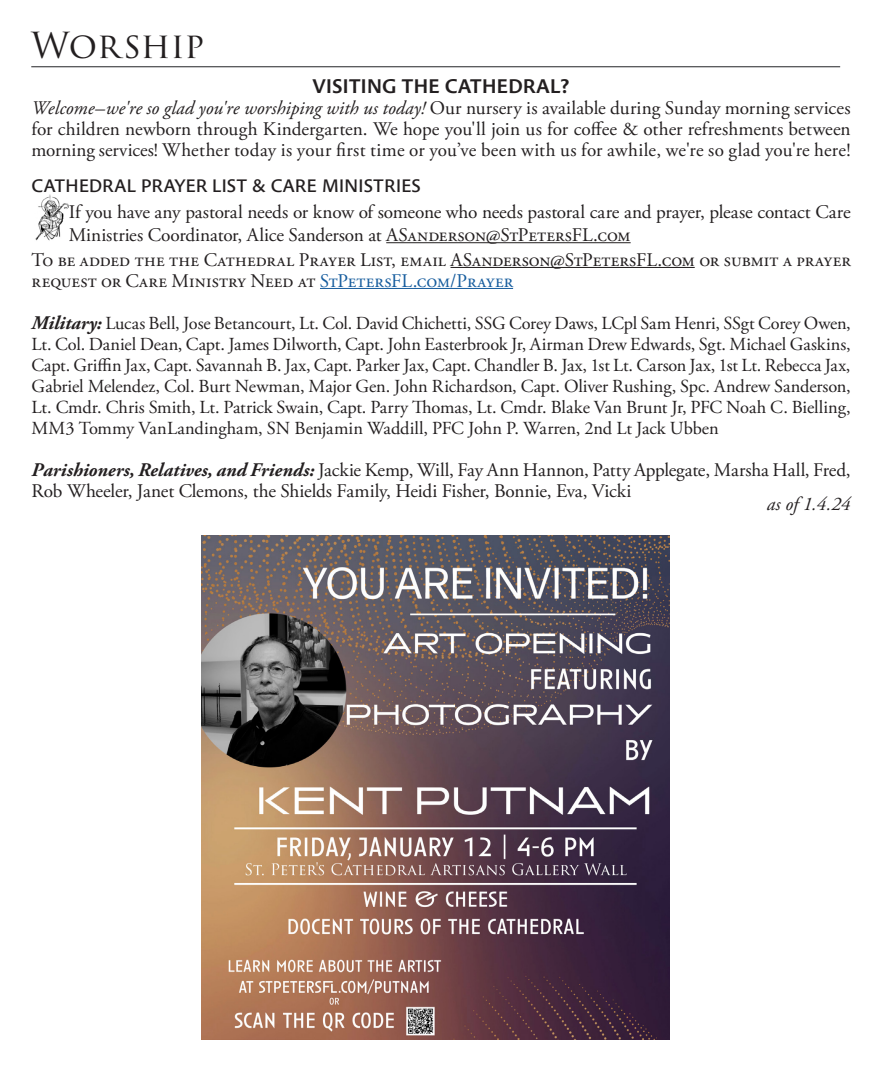
<style>
.page{position:relative;width:882px;height:1071px;background:#fff}
.page>*{position:absolute;margin:0;border:0;box-sizing:border-box;transform-origin:0 0}
.t1{font:35px "Trajan Pro 3";color:#231f20}
.Blurb_Body{font:600 21px "Pelago";letter-spacing:-.01em;color:#231f20}
.Blurb_Body-2{font:19.25px/21px "Adobe Garamond Pro";color:#231f20}
.Community_Blurb_Header{font:500 19.25px "Pelago";letter-spacing:-.005em;color:#231f20}
.t2{font:italic 19.25px "Adobe Garamond Pro";color:#231f20}
.Blurb_Body-3{font:18.38px "Adobe Garamond Pro";letter-spacing:-.01em;color:#231f20}
.s1{font-style:italic}
.s2{color:#175d9e}
.s3{font-weight:700;font-style:italic;font-size:19.25px}
.s4{font-weight:700;font-style:italic}
</style>
<div class="page">
<hr style="left:31px;top:66px;width:809px;height:1px;background:#57585a">
<hr style="left:386px;top:242px;width:245px;height:1px;background:#231f20">
<img style="left:35px;top:194px;width:34px;height:47px">
<hr style="left:451px;top:267px;width:244px;height:1px;background:#231f20">
<hr style="left:320px;top:288px;width:193px;height:1px;background:#175d9e">
<img style="left:202px;top:536px;width:468px;height:503px">
<p class="t1" style="left:31px;top:21px;width:175px">Worship</p>
<p class="Blurb_Body" style="left:313px;top:72px;width:259px">VISITING THE CATHEDRAL?</p>
<p class="Blurb_Body-2" style="left:32px;top:98px;width:821px;text-align:justify"><span class="s1">Welcome–we're so glad you're worshiping with us today!</span> Our nursery is available during Sunday morning services for children newborn through Kindergarten. We hope you'll join us for coffee &amp; other refreshments between morning services! Whether today is your first time or you’ve been with us for awhile, we're so glad you're here!</p>
<p class="Community_Blurb_Header" style="left:32px;top:173px;width:391px">CATHEDRAL PRAYER LIST &amp; CARE MINISTRIES</p>
<p class="Blurb_Body-2" style="left:69px;top:201px;width:783px;line-height:22.8px">If you have any pastoral needs or know of someone who needs pastoral care and prayer, please contact Care<br>Ministries Coordinator, Alice Sanderson at ASanderson@StPetersFL.com</p>
<p class="Blurb_Body-2" style="left:32px;top:250px;width:821px">To be added the the Cathedral Prayer List, email ASanderson@StPetersFL.com or submit a prayer request or Care Ministry Need at <span class="s2">StPetersFL.com/Prayer</span></p>
<p class="Blurb_Body-3" style="left:32px;top:312px;width:821px"><span class="s3">Military:</span> Lucas Bell, Jose Betancourt, Lt. Col. David Chichetti, SSG Corey Daws, LCpl Sam Henri, SSgt Corey Owen,</p>
<p class="Blurb_Body-3" style="left:32px;top:333px;width:821px">Lt. Col. Daniel Dean, Capt. James Dilworth, Capt. John Easterbrook Jr, Airman Drew Edwards, Sgt. Michael Gaskins,</p>
<p class="Blurb_Body-3" style="left:32px;top:354px;width:820px">Capt. Griffin Jax, Capt. Savannah B. Jax, Capt. Parker Jax, Capt. Chandler B. Jax, 1st Lt. Carson Jax, 1st Lt. Rebecca Jax,</p>
<p class="Blurb_Body-3" style="left:32px;top:375px;width:821px">Gabriel Melendez, Col. Burt Newman, Major Gen. John Richardson, Capt. Oliver Rushing, Spc. Andrew Sanderson,</p>
<p class="Blurb_Body-3" style="left:32px;top:396px;width:821px">Lt. Cmdr. Chris Smith, Lt. Patrick Swain, Capt. Parry Thomas, Lt. Cmdr. Blake Van Brunt Jr, PFC Noah C. Bielling,</p>
<p class="Blurb_Body-3" style="left:32px;top:417px;width:689px">MM3 Tommy VanLandingham, SN Benjamin Waddill, PFC John P. Warren, 2nd Lt Jack Ubben</p>
<p class="Blurb_Body-2" style="left:32px;top:460px;width:821px"><span class="s4">Parishioners, Relatives, and Friends:</span> Jackie Kemp, Will, Fay Ann Hannon, Patty Applegate, Marsha Hall, Fred,<br>Rob Wheeler, Janet Clemons, the Shields Family, Heidi Fisher, Bonnie, Eva, Vicki</p>
<p class="t2" style="left:767px;top:493px;width:85px">as of 1.4.24</p>
</div>
